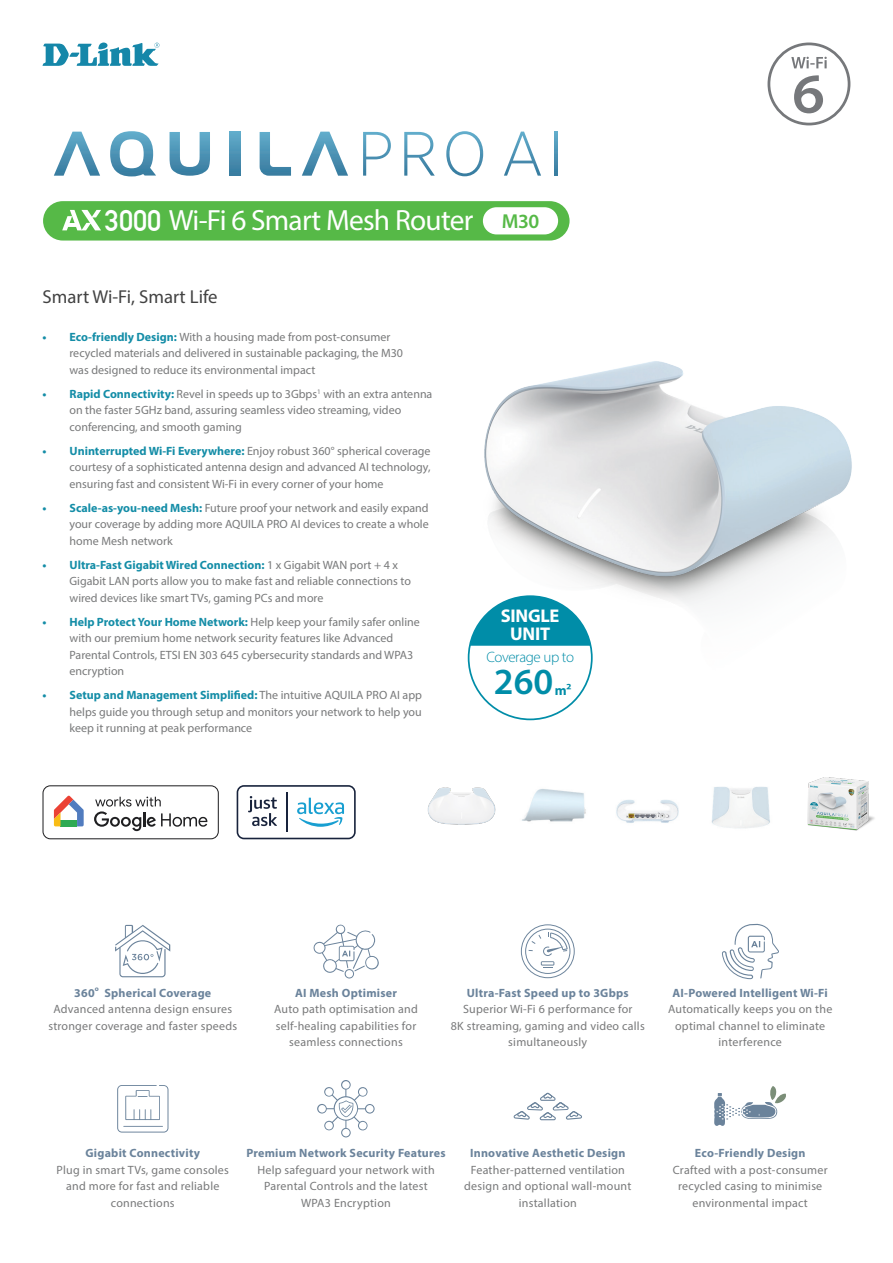
<style>
.page{position:relative;width:893px;height:1263px;background:#fff}
.page>*{position:absolute;margin:0;border:0;box-sizing:border-box;transform-origin:0 0}
.t1{font:600 36.9px "Myriad Pro";color:#008da8}
.t2{font:29.4px "Myriad Pro";letter-spacing:-.025em;color:#fff}
.t3{font:600 20.25px "Myriad Pro";color:#56b947}
.t4{font:18.75px "Myriad Pro";color:#424242}
.t5{font:700 18.45px "Myriad Pro";letter-spacing:-.015em;color:#fff}
.t6{font:300 15px "Myriad Pro";letter-spacing:-.025em;color:#008da8}
.t7{font:700 13.8px "Myriad Pro";color:#008da8}
.t8{font:12px/16.5px "Myriad Pro";color:#78797a}
.t9{font:12px/16.5px "Myriad Pro";letter-spacing:.02em;color:#78797a;text-align:center}
.t10{font:700 12px "Myriad Pro";letter-spacing:.02em;color:#6b839b}
.t11{font:700 7.05px "Myriad Pro";color:#6b839b}
.s1{font-family:"DIN Alternate";font-weight:700}
.s2{font-weight:700;color:#148da7}
.s3{font-weight:700;color:#6b839b}
</style>
<div class="page">
<svg style="left:42px;top:785px;width:177px;height:54px"></svg>
<div style="left:44px;top:786px;width:174px;height:52px;background:#fff;border-radius:7px"></div>
<svg style="left:54px;top:796px;width:30px;height:30px"></svg>
<svg style="left:94px;top:797px;width:113px;height:34px"></svg>
<svg style="left:237px;top:785px;width:119px;height:54px"></svg>
<svg style="left:42px;top:42px;width:117px;height:24px"></svg>
<svg style="left:521px;top:924px;width:54px;height:54px"></svg>
<svg style="left:313px;top:924px;width:66px;height:54px"></svg>
<svg style="left:115px;top:925px;width:55px;height:52px"></svg>
<svg style="left:513px;top:1093px;width:69px;height:27px"></svg>
<svg style="left:317px;top:1080px;width:58px;height:57px"></svg>
<svg style="left:117px;top:1085px;width:51px;height:47px"></svg>
<svg style="left:722px;top:923px;width:57px;height:56px"></svg>
<svg style="left:714px;top:1086px;width:72px;height:40px"></svg>
<div style="left:767px;top:43px;width:83px;height:82px;border:3px solid #76787b;border-radius:50%"></div>
<svg style="left:791px;top:57px;width:36px;height:11px"></svg>
<svg style="left:794px;top:75px;width:29px;height:38px"></svg>
<img style="left:522px;top:789px;width:64px;height:33px">
<img style="left:616px;top:800px;width:63px;height:23px">
<img style="left:427px;top:787px;width:69px;height:38px">
<img style="left:807px;top:777px;width:68px;height:54px">
<svg style="left:110px;top:131px;width:46px;height:45px"></svg>
<svg style="left:170px;top:132px;width:40px;height:44px"></svg>
<svg style="left:230px;top:132px;width:10px;height:44px"></svg>
<svg style="left:260px;top:132px;width:31px;height:44px"></svg>
<svg style="left:54px;top:132px;width:46px;height:44px"></svg>
<svg style="left:302px;top:132px;width:46px;height:44px"></svg>
<svg style="left:363px;top:132px;width:28px;height:44px"></svg>
<svg style="left:404px;top:132px;width:31px;height:44px"></svg>
<svg style="left:446px;top:131px;width:37px;height:45px"></svg>
<svg style="left:504px;top:132px;width:37px;height:44px"></svg>
<svg style="left:555px;top:132px;width:3px;height:44px"></svg>
<div style="left:43px;top:201px;width:527px;height:40px;background:#56b947;border-radius:20px"></div>
<svg style="left:62px;top:210px;width:39px;height:20px"></svg>
<div style="left:483px;top:207px;width:75px;height:27px;background:#fff;border-radius:14px"></div>
<img style="left:467px;top:361px;width:385px;height:335px">
<svg style="left:470px;top:596px;width:121px;height:50px"></svg>
<p class="t2" style="left:105px;top:202px;width:370px"><span class="s1">3000</span> Wi-Fi 6 Smart Mesh Router</p>
<p class="t3" style="left:502px;top:208px;width:39px">M30</p>
<p class="t4" style="left:43px;top:285px;width:177px">Smart Wi-Fi, Smart Life</p>
<p class="t8" style="left:70px;top:328px;width:335px;text-indent:-27px"><span class="s2">• Eco-friendly Design:</span> With a housing made from post-consumer recycled materials and delivered in sustainable packaging, the M30 was designed to reduce its environmental impact</p>
<p class="t8" style="left:70px;top:385px;width:364px;text-indent:-27px"><span class="s2">• Rapid Connectivity:</span> Revel in speeds up to 3Gbps<sup>1</sup> with an extra antenna on the faster 5GHz band, assuring seamless video streaming, video conferencing, and smooth gaming</p>
<p class="t8" style="left:70px;top:442px;width:363px;text-align:justify;text-indent:-27px"><span class="s2">• Uninterrupted Wi-Fi Everywhere:</span> Enjoy robust 360° spherical coverage courtesy of a sophisticated antenna design and advanced AI technology, ensuring fast and consistent Wi-Fi in every corner of your home</p>
<p class="t8" style="left:70px;top:499px;width:361px;text-align:justify;text-indent:-27px"><span class="s2">• Scale-as-you-need Mesh:</span> Future proof your network and easily expand your coverage by adding more AQUILA PRO AI devices to create a whole home Mesh network</p>
<p class="t8" style="left:70px;top:556px;width:343px;text-indent:-27px"><span class="s2">• Ultra-Fast Gigabit Wired Connection:</span> 1 x Gigabit WAN port + 4 x<br>Gigabit LAN ports allow you to make fast and reliable connections to wired devices like smart TVs, gaming PCs and more</p>
<p class="t8" style="left:70px;top:613px;width:352px;text-indent:-27px"><span class="s2">• Help Protect Your Home Network:</span> Help keep your family safer online with our premium home network security features like Advanced Parental Controls, ETSI EN 303 645 cybersecurity standards and WPA3 encryption</p>
<p class="t8" style="left:70px;top:687px;width:354px;text-align:justify;text-indent:-27px"><span class="s2">• Setup and Management Simplified:</span> The intuitive AQUILA PRO AI app helps guide you through setup and monitors your network to help you keep it running at peak performance</p>
<p class="t5" style="left:501px;top:604px;width:60px">SINGLE</p>
<p class="t5" style="left:510px;top:621px;width:41px">UNIT</p>
<p class="t1" style="left:494px;top:658px;width:61px">260</p>
<p class="t6" style="left:486px;top:648px;width:89px">Coverage up to</p>
<p class="t7" style="left:555px;top:681px;width:18px">m<sup>2</sup></p>
<p class="t10" style="left:74px;top:985px;width:22px">360</p>
<p class="t11" style="left:95px;top:984px;width:6px">o</p>
<p class="t10" style="left:104px;top:985px;width:108px">Spherical Coverage</p>
<p class="t9" style="left:48px;top:1001px;width:190px">Advanced antenna design ensures stronger coverage and faster speeds</p>
<p class="t9" style="left:274px;top:984px;width:145px"><span class="s3">AI Mesh Optimiser<br></span>Auto path optimisation and</p>
<p class="t9" style="left:276px;top:1017px;width:142px">self-healing capabilities for</p>
<p class="t9" style="left:289px;top:1034px;width:115px">seamless connections</p>
<p class="t10" style="left:467px;top:985px;width:163px">Ultra-Fast Speed up to 3Gbps</p>
<p class="t9" style="left:463px;top:1001px;width:171px">Superior Wi-Fi 6 performance for</p>
<p class="t9" style="left:451px;top:1017px;width:196px">8K streaming, gaming and video calls simultaneously</p>
<p class="t10" style="left:672px;top:985px;width:157px">AI-Powered Intelligent Wi-Fi</p>
<p class="t9" style="left:668px;top:1001px;width:166px">Automatically keeps you on the optimal channel to eliminate interference</p>
<p class="t10" style="left:85px;top:1145px;width:116px">Gigabit Connectivity</p>
<p class="t9" style="left:57px;top:1161px;width:174px">Plug in smart TVs, game consoles and more for fast and reliable connections</p>
<p class="t10" style="left:246px;top:1145px;width:201px">Premium Network Security Features</p>
<p class="t9" style="left:257px;top:1161px;width:179px">Help safeguard your network with<br>Parental Controls and the latest</p>
<p class="t9" style="left:301px;top:1194px;width:91px">WPA3 Encryption</p>
<p class="t10" style="left:470px;top:1145px;width:157px">Innovative Aesthetic Design</p>
<p class="t9" style="left:464px;top:1161px;width:169px">Feather-patterned ventilation design and optional wall-mount installation</p>
<p class="t10" style="left:695px;top:1145px;width:112px">Eco-Friendly Design</p>
<p class="t9" style="left:673px;top:1161px;width:156px">Crafted with a post-consumer recycled casing to minimise environmental impact</p>
</div>
